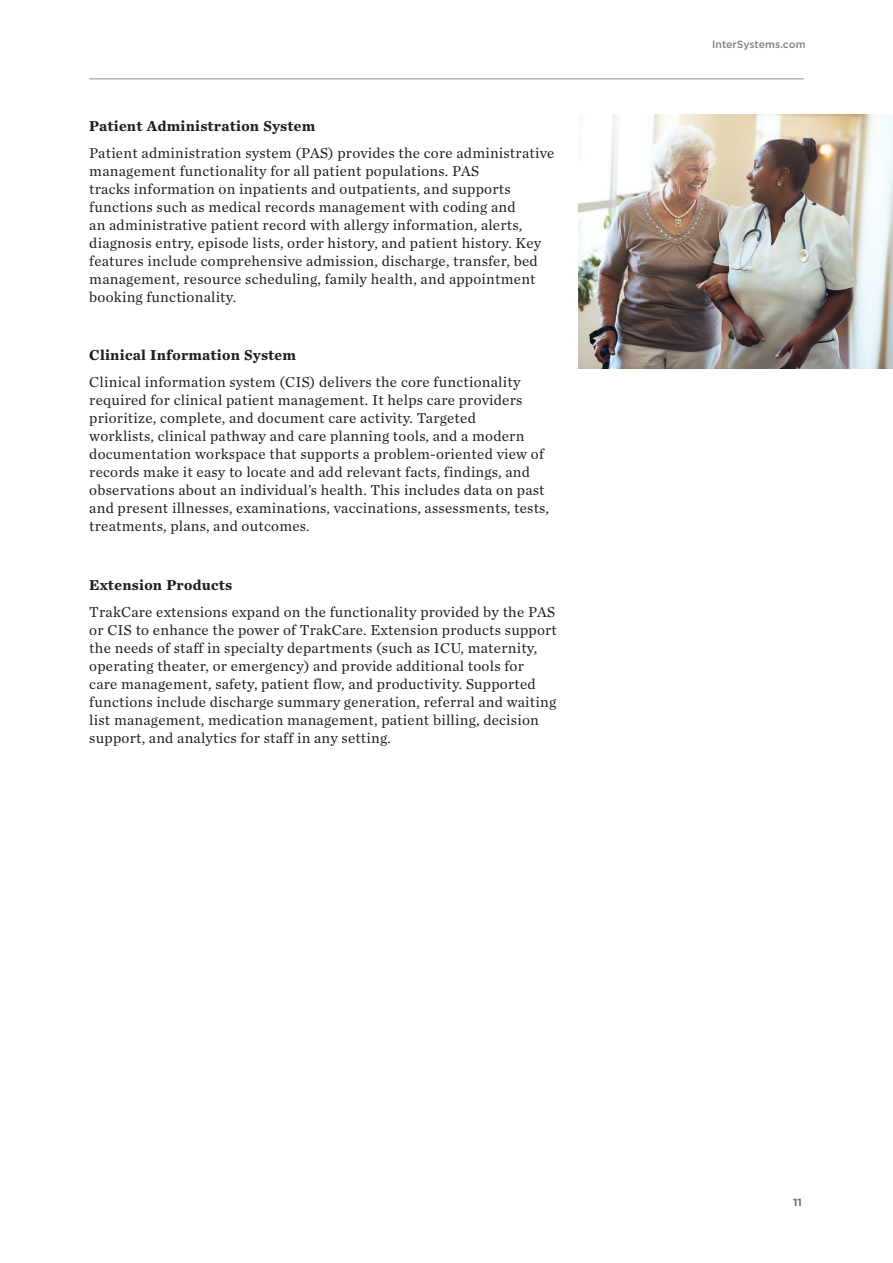
<style>
.page{position:relative;width:893px;height:1263px;background:#fff}
.page>*{position:absolute;margin:0;border:0;box-sizing:border-box;transform-origin:0 0}
.Body_Text_Chronicle{font:15px/18px "Chronicle Text G1";letter-spacing:.015em;color:#231f20}
.Body_Text_Chronicle-2{font:700 15px "Chronicle Text G2";letter-spacing:.015em;color:#231f20}
.t1{font:500 10.5px "Gotham";color:#808285}
.MetaData_Page_Number{font:700 10.5px "Gotham";color:#6c6d70}
</style>
<div class="page">
<hr style="left:89px;top:78px;width:715px;height:1px;background:#86939e">
<img style="left:579px;top:115px;width:314px;height:253px">
<p class="Body_Text_Chronicle-2" style="left:89px;top:113px;width:228px">Patient Administration System</p>
<p class="Body_Text_Chronicle" style="left:89px;top:143px;width:466px">Patient administration system (PAS) provides the core administrative management functionality for all patient populations. PAS<br>tracks information on inpatients and outpatients, and supports functions such as medical records management with coding and<br>an administrative patient record with allergy information, alerts, diagnosis entry, episode lists, order history, and patient history. Key features include comprehensive admission, discharge, transfer, bed management, resource scheduling, family health, and appointment booking functionality.</p>
<p class="Body_Text_Chronicle-2" style="left:89px;top:343px;width:208px">Clinical Information System</p>
<p class="Body_Text_Chronicle" style="left:89px;top:372px;width:461px">Clinical information system (CIS) delivers the core functionality required for clinical patient management. It helps care providers prioritize, complete, and document care activity. Targeted<br>worklists, clinical pathway and care planning tools, and a modern documentation workspace that supports a problem-oriented view of records make it easy to locate and add relevant facts, findings, and observations about an individual’s health. This includes data on past and present illnesses, examinations, vaccinations, assessments, tests, treatments, plans, and outcomes.</p>
<p class="Body_Text_Chronicle-2" style="left:89px;top:572px;width:145px">Extension Products</p>
<p class="Body_Text_Chronicle" style="left:89px;top:602px;width:469px">TrakCare extensions expand on the functionality provided by the PAS or CIS to enhance the power of TrakCare. Extension products support the needs of staff in specialty departments (such as ICU, maternity, operating theater, or emergency) and provide additional tools for<br>care management, safety, patient flow, and productivity. Supported functions include discharge summary generation, referral and waiting list management, medication management, patient billing, decision support, and analytics for staff in any setting.</p>
<p class="t1" style="left:712px;top:38px;width:95px">InterSystems.com</p>
<p class="MetaData_Page_Number" style="left:793px;top:1195px;width:10px">11</p>
</div>
